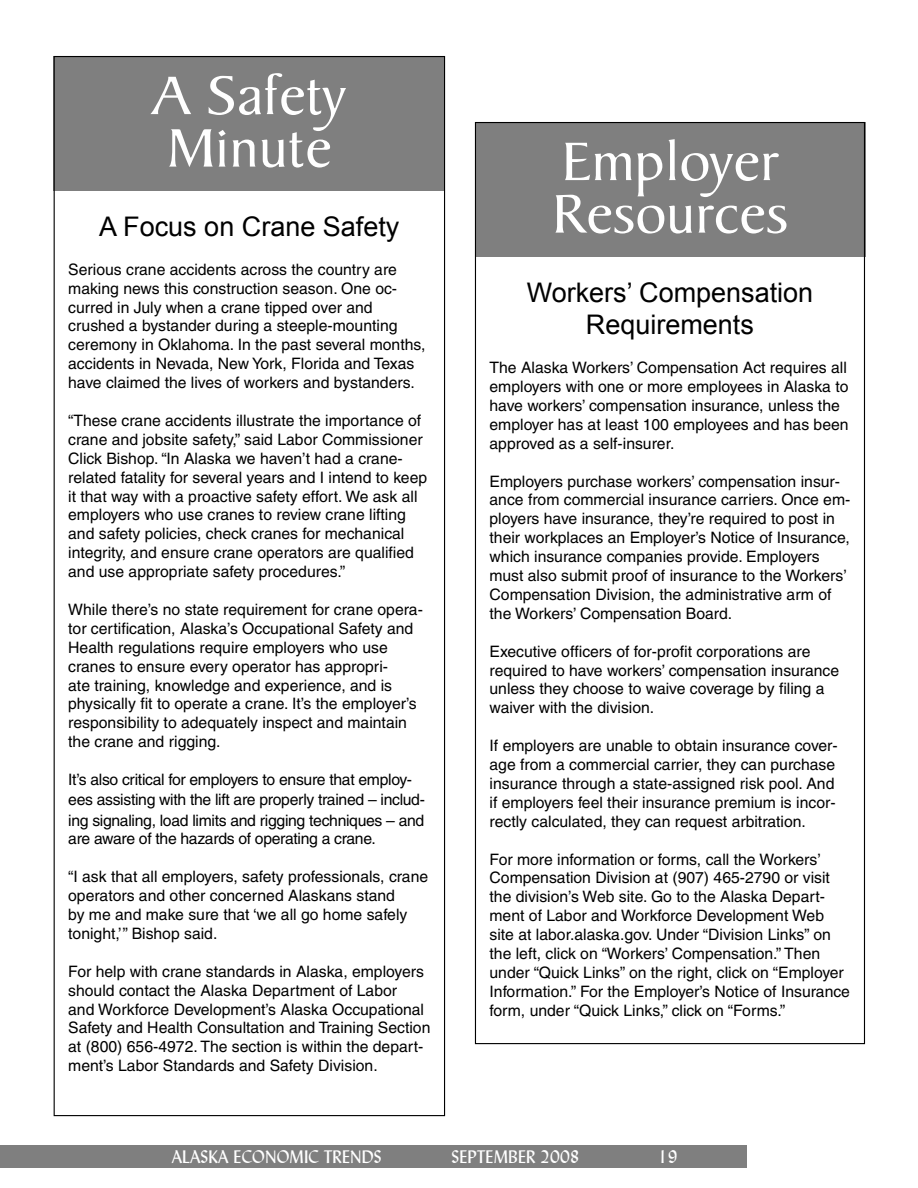
<style>
.page{position:relative;width:918px;height:1188px;background:#fff}
.page>*{position:absolute;margin:0;border:0;box-sizing:border-box;transform-origin:0 0}
.t1{font:58.5px/52.5px "Baker Signet";color:#fff;scale:1.07 1}
.t2{font:27px/32.4px "Arial";color:#000;text-align:center}
.t3{font:18px "Lydian BT";color:#fff}
.t4{font:15.75px/18.9px "Helvetica";color:#000}
.t5{font:15.75px/19.8px "Helvetica";letter-spacing:-.02em;color:#000}
</style>
<div class="page">
<div style="left:0;top:1145px;width:746px;height:23px;background:#7f7f7f"></div>
<div style="left:475px;top:122px;width:391px;height:134px;background:#7f7f7f"></div>
<div style="left:54px;top:56px;width:390px;height:134px;background:#7f7f7f"></div>
<h1 class="t1" style="left:153px;top:76px;width:182px">A Safety<br>Minute</h1>
<h2 class="t2" style="left:99px;top:210px;width:302px">A Focus on Crane Safety</h2>
<p class="t4" style="left:68px;top:261px;width:359px">Serious crane accidents across the country are making news this construction season. One oc&shy;curred in July when a crane tipped over and crushed a bystander during a steeple-mounting ceremony in Oklahoma. In the past several months, accidents in Nevada, New York, Florida and Texas have claimed the lives of workers and bystanders.</p>
<p class="t4" style="left:68px;top:412px;width:360px">“These crane accidents illustrate the importance of crane and jobsite safety,” said Labor Commissioner Click Bishop. “In Alaska we haven’t had a crane&shy;related fatality for several years and I intend to keep it that way with a proactive safety effort. We ask all employers who use cranes to review crane lifting and safety policies, check cranes for mechanical integrity, and ensure crane operators are qualified and use appropriate safety procedures.”</p>
<p class="t4" style="left:68px;top:601px;width:356px">While there’s no state requirement for crane opera&shy;tor certification, Alaska’s Occupational Safety and Health regulations require employers who use cranes to ensure every operator has appropri-<br>ate training, knowledge and experience, and is physically fit to operate a crane. It’s the employer’s responsibility to adequately inspect and maintain the crane and rigging.</p>
<p class="t5" style="left:68px;top:771px;width:358px">It’s also critical for employers to ensure that employ&shy;ees assisting with the lift are properly trained – includ&shy;ing signaling, load limits and rigging techniques – and are aware of the hazards of operating a crane.</p>
<p class="t4" style="left:68px;top:869px;width:362px">“I ask that all employers, safety professionals, crane operators and other concerned Alaskans stand<br>by me and make sure that ‘we all go home safely tonight,’ ” Bishop said.</p>
<p class="t4" style="left:68px;top:963px;width:364px">For help with crane standards in Alaska, employers should contact the Alaska Department of Labor<br>and Workforce Development’s Alaska Occupational Safety and Health Consultation and Training Section at (800) 656-4972. The section is within the depart&shy;ment’s Labor Standards and Safety Division.</p>
<h1 class="t1" style="left:562px;top:142px;width:205px">Employer</h1>
<h1 class="t1" style="left:552px;top:194px;width:222px">Resources</h1>
<h2 class="t2" style="left:527px;top:276px;width:288px">Workers’ Compensation<br>Requirements</h2>
<p class="t4" style="left:490px;top:360px;width:361px">The Alaska Workers’ Compensation Act requires all employers with one or more employees in Alaska to have workers’ compensation insurance, unless the employer has at least 100 employees and has been approved as a self-insurer.</p>
<p class="t4" style="left:490px;top:473px;width:362px">Employers purchase workers’ compensation insur&shy;ance from commercial insurance carriers. Once em&shy;ployers have insurance, they’re required to post in their workplaces an Employer’s Notice of Insurance, which insurance companies provide. Employers must also submit proof of insurance to the Workers’ Compensation Division, the administrative arm of the Workers’ Compensation Board.</p>
<p class="t4" style="left:490px;top:643px;width:351px">Executive officers of for-profit corporations are required to have workers’ compensation insurance unless they choose to waive coverage by filing a waiver with the division.</p>
<p class="t4" style="left:490px;top:738px;width:350px">If employers are unable to obtain insurance cover&shy;age from a commercial carrier, they can purchase insurance through a state-assigned risk pool. And if employers feel their insurance premium is incor&shy;rectly calculated, they can request arbitration.</p>
<p class="t4" style="left:490px;top:851px;width:362px">For more information or forms, call the Workers’ Compensation Division at (907) 465-2790 or visit the division’s Web site. Go to the Alaska Depart&shy;ment of Labor and Workforce Development Web site at labor.alaska.gov. Under “Division Links” on the left, click on “Workers’ Compensation.” Then under “Quick Links” on the right, click on “Employer Information.” For the Employer’s Notice of Insurance form, under “Quick Links,” click on “Forms.”</p>
<p class="t3" style="left:172px;top:1146px;width:211px">ALASKA ECONOMIC TRENDS</p>
<p class="t3" style="left:452px;top:1146px;width:130px">SEPTEMBER 2008</p>
<p class="t3" style="left:658px;top:1145px;width:21px">19</p>
</div>
